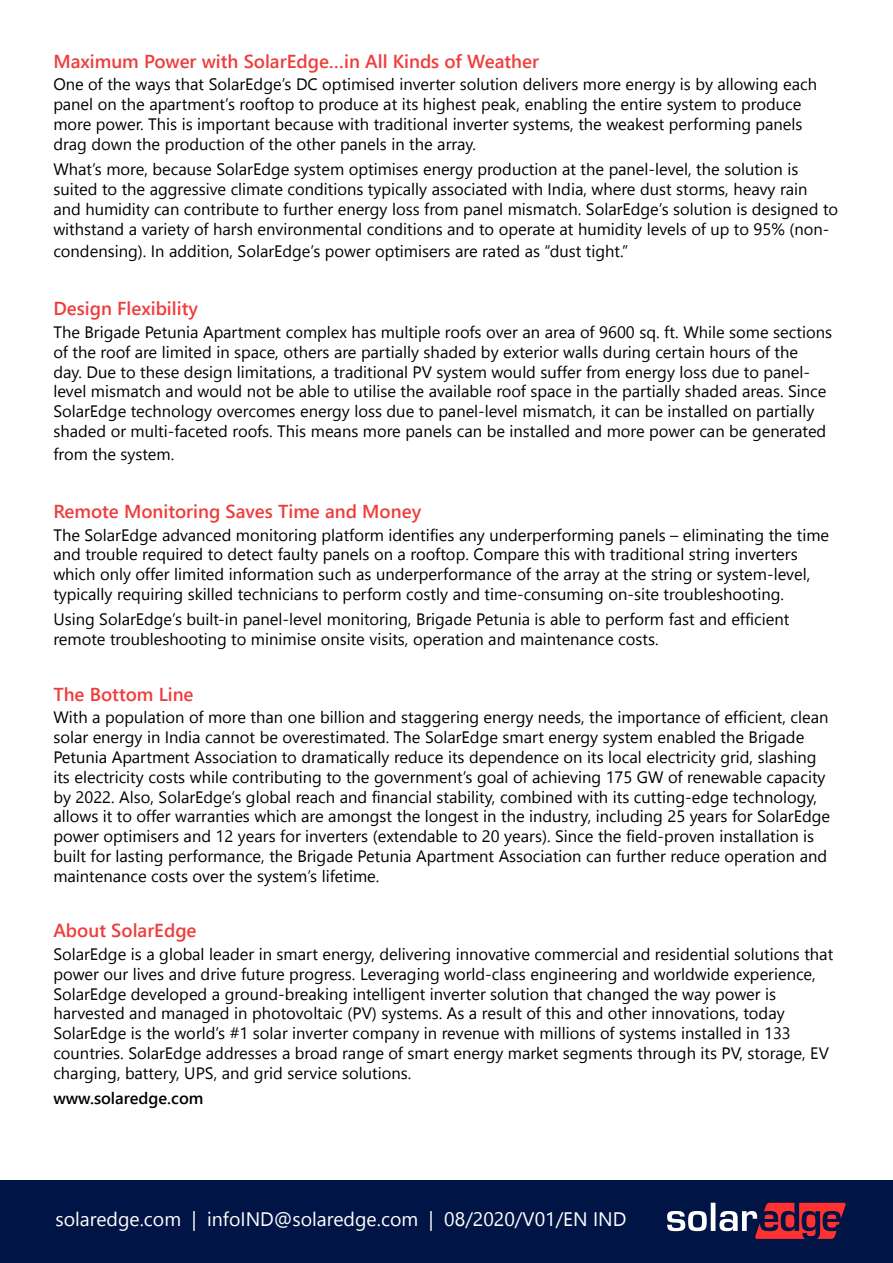
<style>
.page{position:relative;width:893px;height:1263px;background:#fff}
.page>*{position:absolute;margin:0;border:0;box-sizing:border-box;transform-origin:0 0}
.t1{font:19.5px "Segoe UI";color:#fff}
._1_small_header{font:600 18.75px "Segoe UI";color:#ee3d3c}
._1_text_body{font:16.5px/19.8px "Segoe UI";color:#000}
._1_text_body-2{font:600 16.5px "Segoe UI";color:#000}
</style>
<div class="page">
<div style="left:0;top:1181px;width:893px;height:82px;background:#001446"></div>
<svg style="left:667px;top:1203px;width:179px;height:36px"></svg>
<p class="_1_small_header" style="left:53px;top:46px;width:487px">Maximum Power with SolarEdge…in All Kinds of Weather</p>
<p class="_1_text_body" style="left:53px;top:74px;width:765px">One of the ways that SolarEdge s’ DC optimised inverter solution delivers more energy is by allowing each panel on the apartment s’ rooftop to produce at its highest peak, enabling the entire system to produce more power. This is important because with traditional inverter systems, the weakest performing panels drag down the production of the other panels in the array.</p>
<p class="_1_text_body" style="left:53px;top:159px;width:786px">What s’ more, because SolarEdge system optimises energy production at the panel-level, the solution is suited to the aggressive climate conditions typically associated with India, where dust storms, heavy rain and humidity can contribute to further energy loss from panel mismatch. SolarEdge s’ solution is designed to</p>
<p class="_1_text_body" style="left:53px;top:241px;width:577px">condensing I n.) addition, SolarEdge s’ power optimisers are rated as “dust tight“.</p>
<p class="_1_text_body" style="left:53px;top:218px;width:777px">withstand a variety of harsh environmental conditions and to operate at humidity levels of up to 95% (non-</p>
<p class="_1_small_header" style="left:53px;top:294px;width:146px">Design Flexibility</p>
<p class="_1_text_body" style="left:53px;top:322px;width:780px">The Brigade Petunia Apartment complex has multiple roofs over an area of 9600 sq. ft. While some sections of the roof are limited in space, others are partially shaded by exterior walls during certain hours of the</p>
<p class="_1_text_body" style="left:53px;top:381px;width:775px">level mismatch and would not be able to utilise the available roof space in the partially shaded areas. Since</p>
<p class="_1_text_body" style="left:53px;top:362px;width:758px">day. Due to these design limitations a, traditional PV system would suffer from energy loss due to panel-</p>
<p class="_1_text_body" style="left:53px;top:401px;width:774px">SolarEdge technology overcomes energy loss due to panel-level mismatch it, can be installed on partially shaded or multi-faceted roofs. This means more panels can be installed and more power can be generated</p>
<p class="_1_text_body" style="left:53px;top:443px;width:123px">from the system.</p>
<p class="_1_small_header" style="left:53px;top:496px;width:369px">Remote Monitoring Saves Time and Money</p>
<p class="_1_text_body" style="left:53px;top:524px;width:777px">The SolarEdge advanced monitoring platform identifies any underperforming panels – eliminating the time and trouble required to detect faulty panels on a rooftop. Compare this with traditional string inverters which only offer limited information such as underperformance of the array at the string or system-level, typically requiring skilled technicians to perform costly and time-consuming on-site troubleshooting.</p>
<p class="_1_text_body" style="left:53px;top:609px;width:738px">Using SolarEdge s’ built-in panel-level monitoring, Brigade Petunia is able to perform fast and efficient remote troubleshooting to minimise onsite visits, operation and maintenance costs.</p>
<p class="_1_small_header" style="left:53px;top:679px;width:142px">The Bottom Line</p>
<p class="_1_text_body" style="left:53px;top:707px;width:778px">With a population of more than one billion and staggering energy needs, the importance of efficient, clean solar energy in India cannot be overestimated. The SolarEdge smart energy system enabled the Brigade Petunia Apartment Association to dramatically reduce its dependence on its local electricity grid, slashing its electricity costs while contributing to the government s’ goal of achieving 175 GW of renewable capacity by 2022. Also, SolarEdge s’ global reach and financial stability, combined with its cutting-edge technology, allows it to offer warranties which are amongst the longest in the industry, including 25 years for SolarEdge power optimisers and 12 years for inverters (extendable to 20 years .) Since the field-proven installation is built for lasting performance, the Brigade Petunia Apartment Association can further reduce operation and maintenance costs over the system s’ lifetime.</p>
<p class="_1_small_header" style="left:53px;top:915px;width:145px">About SolarEdge</p>
<p class="_1_text_body" style="left:53px;top:944px;width:781px">SolarEdge is a global leader in smart energy, delivering innovative commercial and residential solutions that power our lives and drive future progress. Leveraging world-class engineering and worldwide experience, SolarEdge developed a ground-breaking intelligent inverter solution that changed the way power is harvested and managed in photovoltaic (PV) systems. As a result of this and other innovations, today SolarEdge is the world s’ #1 solar inverter company in revenue with millions of systems installed in 133 countries. SolarEdge addresses a broad range of smart energy market segments through its PV, storage, EV charging, battery, UPS, and grid service solutions.</p>
<p class="_1_text_body-2" style="left:53px;top:1085px;width:152px">www.solaredge.com</p>
<p class="t1" style="left:55px;top:1203px;width:127px">solaredge.com</p>
<p class="t1" style="left:192px;top:1203px;width:6px">|</p>
<p class="t1" style="left:207px;top:1203px;width:213px">infoIND@solaredge.com</p>
<p class="t1" style="left:429px;top:1203px;width:6px">|</p>
<p class="t1" style="left:444px;top:1203px;width:184px">08/2020/V01/EN IND</p>
</div>
